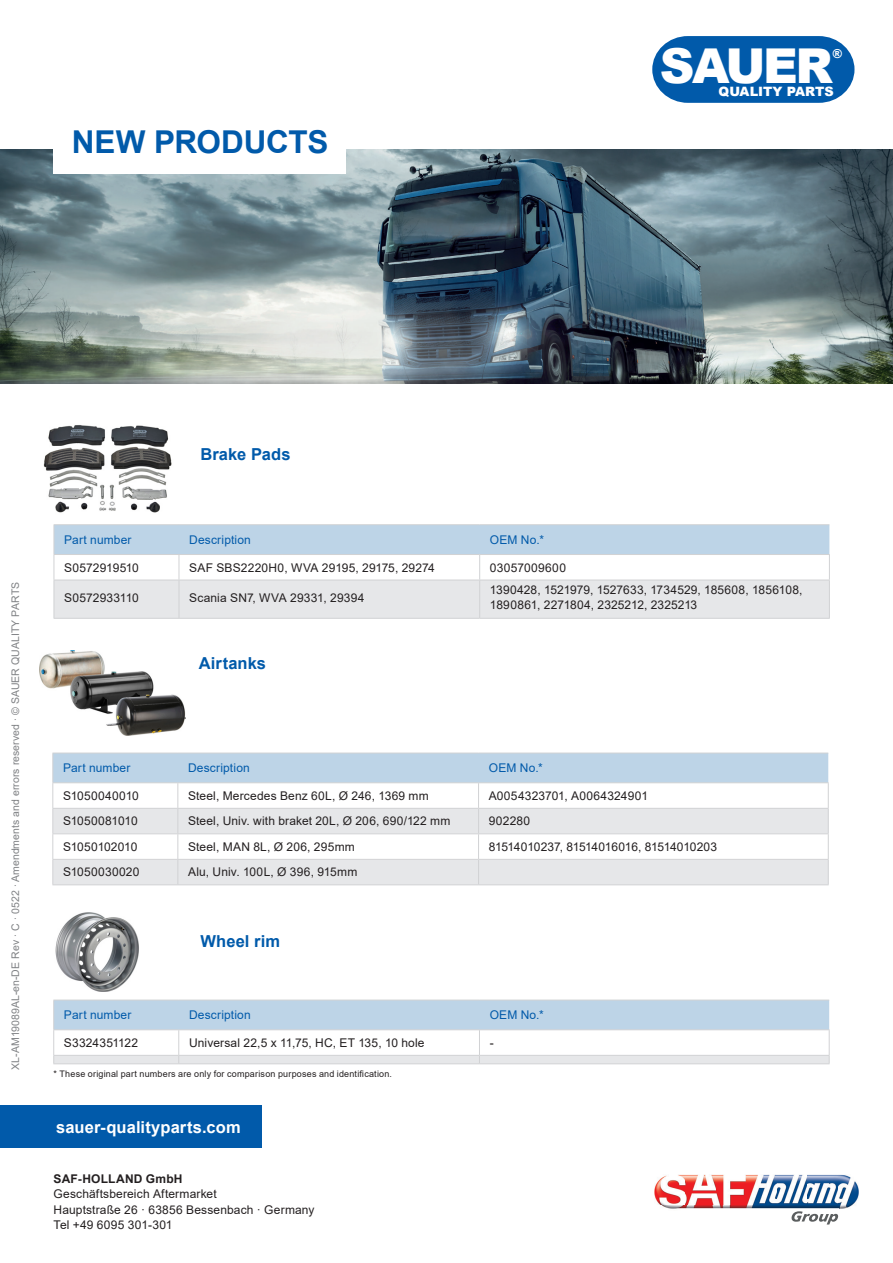
<style>
.page{position:relative;width:893px;height:1263px;background:#fff}
.page>*{position:absolute;margin:0;border:0;box-sizing:border-box;transform-origin:0 0}
.t1{font:900 48.15px "Arial";letter-spacing:-.05em;color:#fff}
.t2{font:700 31.5px "Arial";letter-spacing:-.01em;color:#015aaa}
.t3{font:700 16.5px "Arial";letter-spacing:.005em;color:#015aaa}
.t4{font:700 16.5px "Arial";letter-spacing:.005em;color:#fff}
.t5{font:900 12.9px "Arial";color:#fff}
.t6{font:900 12.3px "Arial";color:#fff}
.t7{font:12px/15px "Arial";letter-spacing:.015em;color:#231f20}
.t8{font:12px "Arial";letter-spacing:.015em;color:#015aaa}
.t9{font:12px "Arial";letter-spacing:-.02em;color:#231f20}
.t10{font:700 12px "Arial";letter-spacing:.02em;color:#231f20}
.t11{font:12px "Arial";letter-spacing:-.015em;color:#231f20}
.t12{font:12px "Arial";letter-spacing:-.01em;color:#231f20}
.t13{font:10.5px "Arial";color:#808285}
.t14{font:9px "Arial";letter-spacing:.02em;color:#231f20}
</style>
<div class="page">
<img style="left:0;top:150px;width:893px;height:234px">
<svg style="left:652px;top:36px;width:202px;height:67px;background:#1466b0"></svg>
<div style="left:54px;top:111px;width:292px;height:63px;background:#fff"></div>
<div style="left:0;top:1106px;width:262px;height:42px;background:#015aaa"></div>
<hr style="left:54px;top:618px;width:125px;height:1px;background:#d1d2d4">
<hr style="left:179px;top:618px;width:301px;height:1px;background:#d1d2d4">
<hr style="left:480px;top:618px;width:350px;height:1px;background:#d1d2d4">
<hr style="left:54px;top:524px;width:125px;height:1px;background:#d1d2d4">
<svg style="left:54px;top:525px;width:776px;height:93px"></svg>
<hr style="left:179px;top:524px;width:301px;height:1px;background:#d1d2d4">
<hr style="left:480px;top:524px;width:349px;height:1px;background:#d1d2d4">
<hr style="left:54px;top:554px;width:125px;height:1px;background:#d1d2d4">
<hr style="left:179px;top:554px;width:301px;height:1px;background:#d1d2d4">
<hr style="left:480px;top:554px;width:350px;height:1px;background:#d1d2d4">
<svg style="left:53px;top:1000px;width:777px;height:64px"></svg>
<hr style="left:179px;top:1000px;width:300px;height:1px;background:#d1d2d4">
<hr style="left:479px;top:1000px;width:350px;height:1px;background:#d1d2d4">
<hr style="left:53px;top:1029px;width:126px;height:1px;background:#d1d2d4">
<hr style="left:179px;top:1029px;width:300px;height:1px;background:#d1d2d4">
<hr style="left:479px;top:1029px;width:351px;height:1px;background:#d1d2d4">
<img style="left:43px;top:425px;width:129px;height:88px">
<hr style="left:52px;top:884px;width:126px;height:1px;background:#d1d2d4">
<hr style="left:178px;top:884px;width:301px;height:1px;background:#d1d2d4">
<hr style="left:479px;top:884px;width:350px;height:1px;background:#d1d2d4">
<svg style="left:52px;top:753px;width:777px;height:131px"></svg>
<hr style="left:178px;top:753px;width:301px;height:1px;background:#d1d2d4">
<hr style="left:479px;top:753px;width:349px;height:1px;background:#d1d2d4">
<hr style="left:52px;top:782px;width:126px;height:1px;background:#d1d2d4">
<hr style="left:178px;top:782px;width:301px;height:1px;background:#d1d2d4">
<hr style="left:479px;top:782px;width:350px;height:1px;background:#d1d2d4">
<img style="left:40px;top:651px;width:146px;height:84px">
<img style="left:55px;top:912px;width:84px;height:80px">
<img style="left:655px;top:1175px;width:204px;height:34px">
<svg style="left:791px;top:1211px;width:47px;height:13px"></svg>
<p class="t2" style="left:72px;top:119px;width:258px">NEW PRODUCTS</p>
<p class="t1" style="left:660px;top:31px;width:175px">SAUER</p>
<p class="t5" style="left:719px;top:82px;width:117px">QUALITY PARTS</p>
<p class="t6" style="left:832px;top:45px;width:11px">®</p>
<p class="t13" style="left:8px;top:1069px;width:489px;rotate:-90deg">XL-AM19089AL-en-DE Rev ∙ C ∙ 0522 ∙ Amendments and errors reserved ∙ © SAUER QUALITY PARTS</p>
<p class="t3" style="left:200px;top:442px;width:92px">Brake Pads</p>
<p class="t8" style="left:64px;top:531px;width:69px">Part number</p>
<p class="t8" style="left:189px;top:531px;width:63px">Description</p>
<p class="t8" style="left:490px;top:531px;width:56px">OEM No.*</p>
<p class="t7" style="left:64px;top:560px;width:76px">S0572919510</p>
<p class="t7" style="left:189px;top:560px;width:247px">SAF SBS2220H0, WVA 29195, 29175, 29274</p>
<p class="t7" style="left:490px;top:560px;width:78px">03057009600</p>
<p class="t7" style="left:64px;top:590px;width:76px">S0572933110</p>
<p class="t7" style="left:189px;top:590px;width:177px">Scania SN7, WVA 29331, 29394</p>
<p class="t7" style="left:490px;top:582px;width:314px">1390428, 1521979, 1527633, 1734529, 185608, 1856108,<br>1890861, 2271804, 2325212, 2325213</p>
<p class="t3" style="left:199px;top:652px;width:69px">Airtanks</p>
<p class="t8" style="left:63px;top:760px;width:69px">Part number</p>
<p class="t8" style="left:188px;top:760px;width:63px">Description</p>
<p class="t8" style="left:489px;top:760px;width:56px">OEM No.*</p>
<p class="t7" style="left:63px;top:788px;width:77px">S1050040010</p>
<p class="t7" style="left:188px;top:788px;width:242px">Steel, Mercedes Benz 60L, Ø 246, 1369 mm</p>
<p class="t7" style="left:489px;top:788px;width:161px">A0054323701, A0064324901</p>
<p class="t11" style="left:63px;top:813px;width:76px">S1050081010</p>
<p class="t7" style="left:188px;top:814px;width:264px">Steel, Univ. with braket 20L, Ø 206, 690/122 mm</p>
<p class="t7" style="left:489px;top:814px;width:43px">902280</p>
<p class="t12" style="left:63px;top:838px;width:76px">S1050102010</p>
<p class="t7" style="left:188px;top:839px;width:168px">Steel, MAN 8L, Ø 206, 295mm</p>
<p class="t9" style="left:489px;top:838px;width:230px">81514010237, 81514016016, 81514010203</p>
<p class="t7" style="left:63px;top:865px;width:78px">S1050030020</p>
<p class="t7" style="left:188px;top:865px;width:171px">Alu, Univ. 100L, Ø 396, 915mm</p>
<p class="t3" style="left:200px;top:929px;width:81px">Wheel rim</p>
<p class="t8" style="left:64px;top:1007px;width:69px">Part number</p>
<p class="t8" style="left:189px;top:1007px;width:63px">Description</p>
<p class="t8" style="left:490px;top:1007px;width:56px">OEM No.*</p>
<p class="t7" style="left:64px;top:1035px;width:76px">S3324351122</p>
<p class="t7" style="left:189px;top:1035px;width:237px">Universal 22,5 x 11,75, HC, ET 135, 10 hole</p>
<p class="t7" style="left:490px;top:1035px;width:5px">-</p>
<p class="t14" style="left:54px;top:1068px;width:340px">* These original part numbers are only for comparison purposes and identification.</p>
<p class="t4" style="left:56px;top:1115px;width:186px">sauer-qualityparts.com</p>
<p class="t10" style="left:54px;top:1171px;width:131px">SAF-HOLLAND GmbH</p>
<p class="t7" style="left:54px;top:1187px;width:165px">Geschäftsbereich Aftermarket</p>
<p class="t7" style="left:54px;top:1202px;width:262px">Hauptstraße 26 · 63856 Bessenbach · Germany</p>
<p class="t7" style="left:54px;top:1217px;width:120px">Tel +49 6095 301-301</p>
</div>
